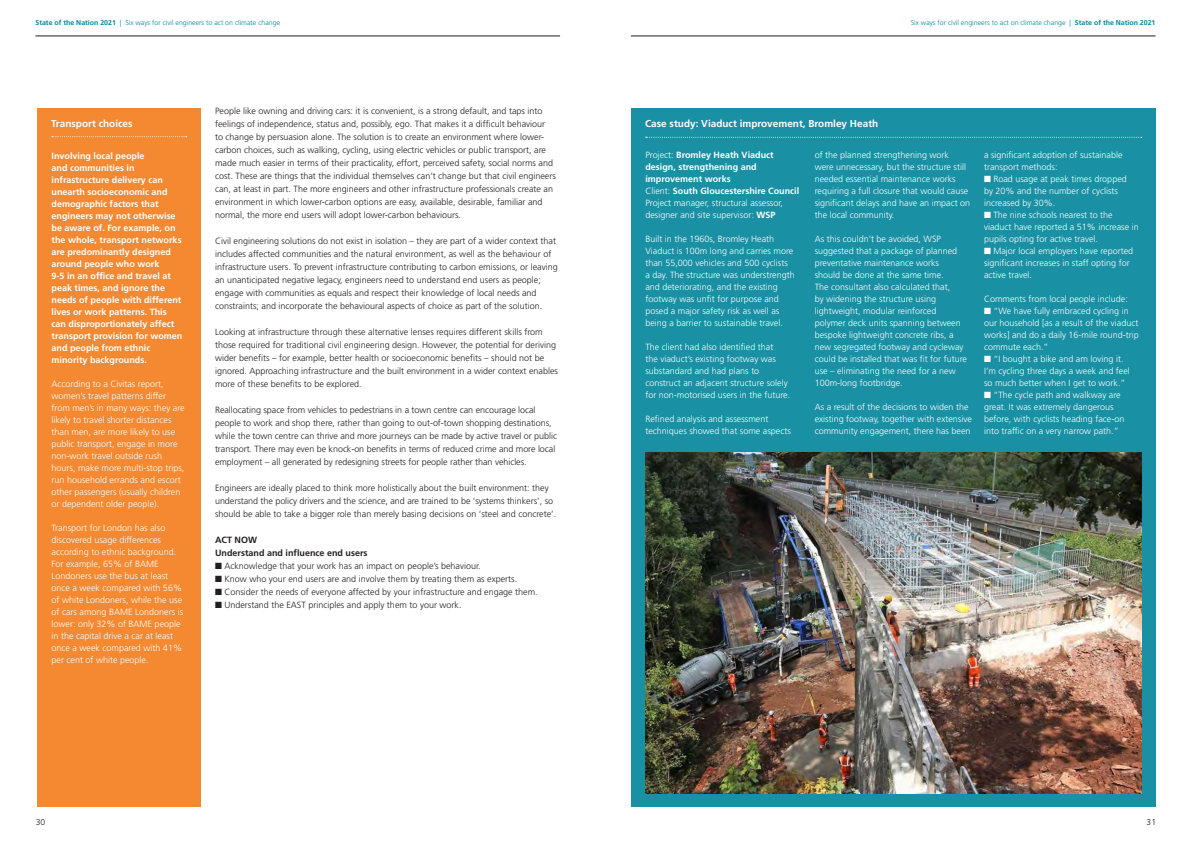
<style>
.page{position:relative;width:1191px;height:842px;background:#fff}
.page>*{position:absolute;margin:0;border:0;box-sizing:border-box;transform-origin:0 0}
.t1{font:700 10px "Frutiger";color:#fff}
.t2{font:300 9px/12px "Frutiger";color:#fff}
.t3{font:300 9px/13px "Frutiger";color:#231f20}
.t4{font:700 9px/12px "Frutiger";color:#fff}
.t5{font:700 9px "Frutiger";color:#231f20}
.t6{font:300 8.5px "Frutiger";color:#231f20}
.t7{font:300 7px "Frutiger";color:#00849a}
.s1{font-weight:700}
.s2{font-weight:300}
</style>
<div class="page">
<div style="left:37px;top:108px;width:163px;height:698px;background:#f58932"></div>
<div style="left:631px;top:108px;width:524px;height:698px;background:#1a90a4"></div>
<svg style="left:645px;top:137px;width:496px;height:1px"></svg>
<img style="left:645px;top:453px;width:496px;height:340px">
<svg style="left:52px;top:136px;width:135px;height:1px"></svg>
<hr style="left:35px;top:35px;width:525px;height:1px;background:#231f20">
<hr style="left:631px;top:35px;width:524px;height:1px;background:#231f20">
<p class="t7" style="left:35px;top:19px;width:246px"><span class="s1">State of the Nation 2021</span> | Six ways for civil engineers to act on climate change</p>
<p class="t1" style="left:51px;top:118px;width:83px">Transport choices</p>
<p class="t4" style="left:52px;top:150px;width:132px">Involving local people<br>and communities in infrastructure delivery can unearth socioeconomic and demographic factors that engineers may not otherwise be aware of. For example, on the whole, transport networks are predominantly designed around people who work<br>9-5 in an office and travel at peak times, and ignore the needs of people with different lives or work patterns. This can disproportionately affect transport provision for women and people from ethnic minority backgrounds.</p>
<p class="t2" style="left:52px;top:378px;width:135px">According to a Civitas report, women’s travel patterns differ from men’s in many ways: they are likely to travel shorter distances than men, are more likely to use public transport, engage in more non-work travel outside rush hours, make more multi-stop trips, run household errands and escort other passengers (usually children or dependent older people).</p>
<p class="t2" style="left:52px;top:522px;width:133px">Transport for London has also discovered usage differences according to ethnic background.<br>For example, 65% of BAME<br>Londoners use the bus at least once a week compared with 56% of white Londoners, while the use of cars among BAME Londoners is lower: only 32% of BAME people in the capital drive a car at least once a week compared with 41% per cent of white people.</p>
<p class="t3" style="left:215px;top:105px;width:342px">People like owning and driving cars: it is convenient, is a strong default, and taps into feelings of independence, status and, possibly, ego. That makes it a difficult behaviour<br>to change by persuasion alone. The solution is to create an environment where lower&shy;carbon choices, such as walking, cycling, using electric vehicles or public transport, are made much easier in terms of their practicality, effort, perceived safety, social norms and cost. These are things that the individual themselves can’t change but that civil engineers can, at least in part. The more engineers and other infrastructure professionals create an environment in which lower-carbon options are easy, available, desirable, familiar and normal, the more end users will adopt lower-carbon behaviours.</p>
<p class="t3" style="left:215px;top:234px;width:344px">Civil engineering solutions do not exist in isolation – they are part of a wider context that includes affected communities and the natural environment, as well as the behaviour of infrastructure users. To prevent infrastructure contributing to carbon emissions, or leaving an unanticipated negative legacy, engineers need to understand end users as people; engage with communities as equals and respect their knowledge of local needs and constraints; and incorporate the behavioural aspects of choice as part of the solution.</p>
<p class="t3" style="left:215px;top:325px;width:344px">Looking at infrastructure through these alternative lenses requires different skills from those required for traditional civil engineering design. However, the potential for deriving wider benefits – for example, better health or socioeconomic benefits – should not be ignored. Approaching infrastructure and the built environment in a wider context enables more of these benefits to be explored.</p>
<p class="t3" style="left:215px;top:403px;width:343px">Reallocating space from vehicles to pedestrians in a town centre can encourage local people to work and shop there, rather than going to out-of-town shopping destinations, while the town centre can thrive and more journeys can be made by active travel or public transport. There may even be knock-on benefits in terms of reduced crime and more local employment – all generated by redesigning streets for people rather than vehicles.</p>
<p class="t3" style="left:215px;top:481px;width:343px">Engineers are ideally placed to think more holistically about the built environment: they understand the policy drivers and the science, and are trained to be ‘systems thinkers’, so should be able to take a bigger role than merely basing decisions on ‘steel and concrete’.</p>
<p class="t5" style="left:215px;top:534px;width:44px">ACT NOW</p>
<p class="t5" style="left:215px;top:547px;width:154px">Understand and influence end users</p>
<p class="t3" style="left:215px;top:559px;width:267px">■ Acknowledge that your work has an impact on people’s behaviour.</p>
<p class="t3" style="left:215px;top:572px;width:304px">■ Know who your end users are and involve them by treating them as experts.</p>
<p class="t3" style="left:215px;top:585px;width:324px">■ Consider the needs of everyone affected by your infrastructure and engage them.</p>
<p class="t3" style="left:215px;top:598px;width:248px">■ Understand the EAST principles and apply them to your work.</p>
<p class="t7" style="left:910px;top:19px;width:246px">Six ways for civil engineers to act on climate change | <span class="s1">State of the Nation 2021</span></p>
<p class="t1" style="left:645px;top:118px;width:235px">Case study: Viaduct improvement, Bromley Heath</p>
<p class="t4" style="left:645px;top:149px;width:130px"><span class="s2">Project:</span> Bromley Heath Viaduct design, strengthening and improvement works</p>
<p class="t4" style="left:645px;top:185px;width:155px"><span class="s2">Client:</span> South Gloucestershire Council</p>
<p class="t2" style="left:645px;top:197px;width:139px">Project manager, structural assessor, designer and site supervisor: <span class="s1">WSP</span></p>
<p class="t2" style="left:645px;top:233px;width:151px">Built in the 1960s, Bromley Heath Viaduct is 100m long and carries more than 55,000 vehicles and 500 cyclists<br>a day. The structure was understrength and deteriorating, and the existing footway was unfit for purpose and posed a major safety risk as well as being a barrier to sustainable travel.</p>
<p class="t2" style="left:645px;top:341px;width:146px">The client had also identified that<br>the viaduct’s existing footway was substandard and had plans to construct an adjacent structure solely for non-motorised users in the future.</p>
<p class="t2" style="left:645px;top:413px;width:147px">Refined analysis and assessment techniques showed that some aspects</p>
<p class="t2" style="left:814px;top:149px;width:157px">of the planned strengthening work<br>were unnecessary, but the structure still needed essential maintenance works requiring a full closure that would cause significant delays and have an impact on the local community.</p>
<p class="t2" style="left:814px;top:233px;width:154px">As this couldn’t be avoided, WSP suggested that a package of planned preventative maintenance works<br>should be done at the same time.<br>The consultant also calculated that,<br>by widening the structure using lightweight, modular reinforced polymer deck units spanning between bespoke lightweight concrete ribs, a new segregated footway and cycleway could be installed that was fit for future use – eliminating the need for a new 100m-long footbridge.</p>
<p class="t2" style="left:814px;top:401px;width:159px">As a result of the decisions to widen the existing footway, together with extensive community engagement, there has been</p>
<p class="t2" style="left:984px;top:149px;width:140px">a significant adoption of sustainable transport methods:</p>
<p class="t2" style="left:984px;top:173px;width:144px">■ Road usage at peak times dropped by 20% and the number of cyclists increased by 30%.</p>
<p class="t2" style="left:984px;top:209px;width:156px">■ The nine schools nearest to the viaduct have reported a 51% increase in pupils opting for active travel.</p>
<p class="t2" style="left:984px;top:245px;width:151px">■ Major local employers have reported significant increases in staff opting for active travel.</p>
<p class="t2" style="left:984px;top:293px;width:145px">Comments from local people include:</p>
<p class="t2" style="left:984px;top:305px;width:156px">■ “We have fully embraced cycling in our household [as a result of the viaduct works] and do a daily 16-mile round-trip commute each.”</p>
<p class="t2" style="left:984px;top:353px;width:147px">■ “I bought a bike and am loving it.<br>I’m cycling three days a week and feel so much better when I get to work.”</p>
<p class="t2" style="left:984px;top:389px;width:142px">■ “The cycle path and walkway are great. It was extremely dangerous before, with cyclists heading face-on into traffic on a very narrow path.”</p>
<p class="t6" style="left:36px;top:817px;width:11px">30</p>
<p class="t6" style="left:1146px;top:817px;width:11px">31</p>
</div>
